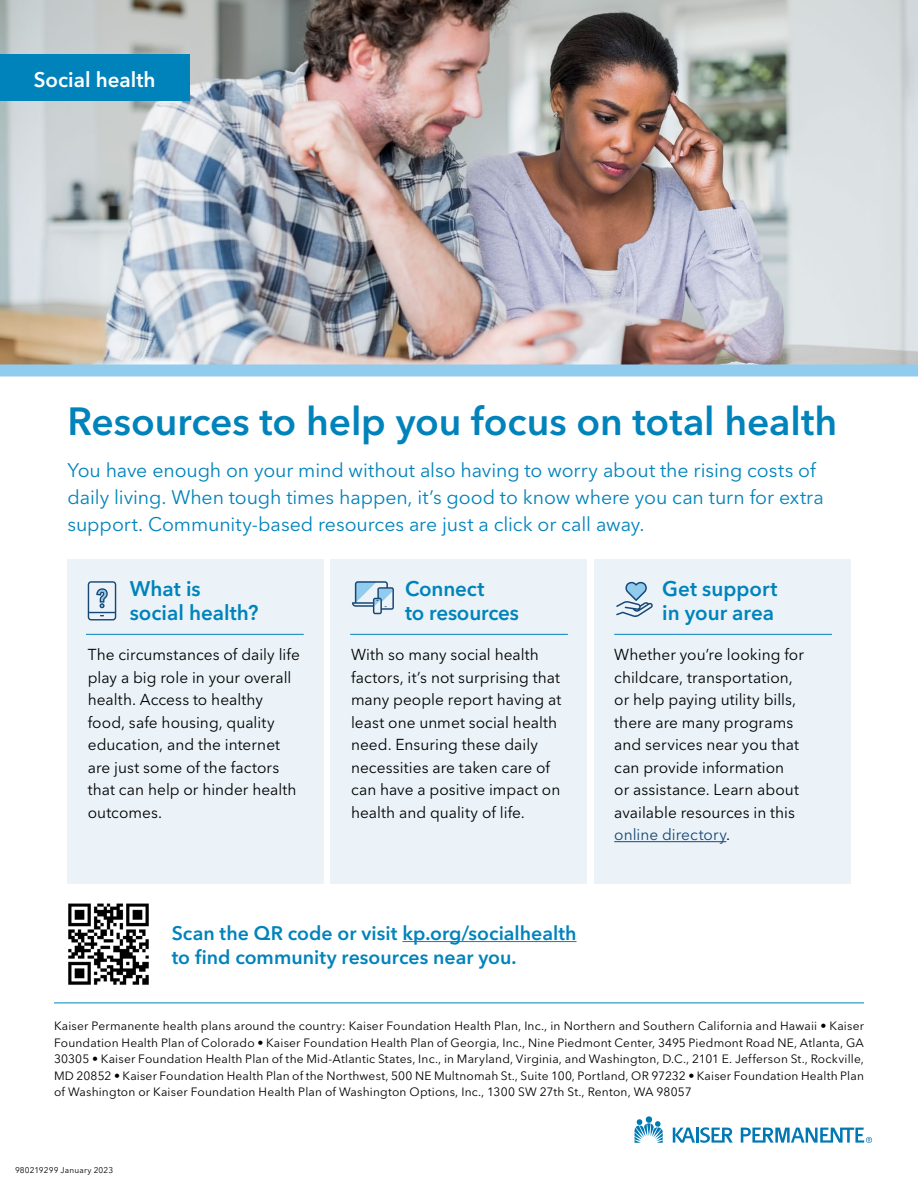
<style>
.page{position:relative;width:918px;height:1188px;background:#fff}
.page>*{position:absolute;margin:0;border:0;box-sizing:border-box;transform-origin:0 0}
.t1{font:600 39px "Avenir Next LT Pro";letter-spacing:-.005em;color:#0083bb}
.t2{font:600 21px/24px "Avenir Next LT Pro";color:#0083bb}
.t3{font:600 21px "Avenir Next LT Pro";color:#fff}
.t4{font:19.5px/27px "Avenir Next LT Pro";letter-spacing:-.005em;color:#0083bb}
.t5{font:600 19.5px/24px "Avenir Next LT Pro";color:#0083bb}
.t6{font:15.75px/22.5px "Avenir Next LT Pro";letter-spacing:.005em;color:#000}
.t7{font:12px/16.5px "Avenir Next LT Pro";letter-spacing:.015em;color:#000;text-align:justify}
.t8{font:8.25px "Avenir Next LT Pro";letter-spacing:.02em;color:#000}
.s1{color:#164777}
</style>
<div class="page">
<img style="left:0;top:0;width:918px;height:364px">
<div style="left:68px;top:559px;width:256px;height:325px;background:#ebf3f8"></div>
<div style="left:331px;top:559px;width:256px;height:325px;background:#ebf3f8"></div>
<div style="left:594px;top:559px;width:256px;height:325px;background:#ebf3f8"></div>
<hr style="left:614px;top:841px;width:112px;height:1px;background:#164777">
<svg style="left:352px;top:581px;width:42px;height:33px"></svg>
<svg style="left:88px;top:581px;width:28px;height:39px"></svg>
<hr style="left:86px;top:634px;width:218px;height:1px;background:#0083bb">
<hr style="left:350px;top:634px;width:218px;height:1px;background:#0083bb">
<hr style="left:614px;top:634px;width:218px;height:1px;background:#0083bb">
<div style="left:0;top:54px;width:189px;height:46px;background:#0083bb"></div>
<svg style="left:616px;top:581px;width:37px;height:36px"></svg>
<img style="left:68px;top:903px;width:81px;height:82px">
<svg style="left:634px;top:1118px;width:29px;height:25px"></svg>
<div style="left:646px;top:1116px;width:6px;height:7px;background:#0079b3;border-radius:50%"></div>
<svg style="left:673px;top:1127px;width:60px;height:16px"></svg>
<svg style="left:741px;top:1128px;width:131px;height:15px"></svg>
<hr style="left:54px;top:1003px;width:810px;height:1px;background:#0083bb">
<div style="left:0;top:364px;width:918px;height:12px;background:#91ccef"></div>
<hr style="left:402px;top:941px;width:175px;height:1px;background:#0083bb">
<p class="t3" style="left:34px;top:67px;width:123px">Social health</p>
<p class="t1" style="left:68px;top:398px;width:771px">Resources to help you focus on total health</p>
<p class="t4" style="left:68px;top:457px;width:758px">You have enough on your mind without also having to worry about the rising costs of daily living. When tough times happen, it’s good to know where you can turn for extra support. Community-based resources are just a click or call away.</p>
<p class="t2" style="left:130px;top:576px;width:130px">What is social health?</p>
<p class="t6" style="left:88px;top:643px;width:214px">The circumstances of daily life play a big role in your overall health. Access to healthy food, safe housing, quality education, and the internet are just some of the factors that can help or hinder health outcomes.</p>
<p class="t2" style="left:405px;top:576px;width:115px">Connect<br>to resources</p>
<p class="t6" style="left:351px;top:643px;width:212px">With so many social health factors, it’s not surprising that many people report having at least one unmet social health need. Ensuring these daily necessities are taken care of can have a positive impact on health and quality of life.</p>
<p class="t5" style="left:172px;top:921px;width:406px">Scan the QR code or visit kp.org/socialhealth to find community resources near you.</p>
<p class="t2" style="left:662px;top:576px;width:117px">Get support in your area</p>
<p class="t6" style="left:614px;top:643px;width:191px">Whether you’re looking for childcare, transportation, or help paying utility bills, there are many programs and services near you that can provide information<br>or assistance. Learn about available resources in this <span class="s1">online directory</span>.</p>
<p class="t7" style="left:54px;top:1018px;width:812px">Kaiser Permanente health plans around the country: Kaiser Foundation Health Plan, Inc., in Northern and Southern California and Hawaii • Kaiser Foundation Health Plan of Colorado • Kaiser Foundation Health Plan of Georgia, Inc., Nine Piedmont Center, 3495 Piedmont Road NE, Atlanta, GA 30305 • Kaiser Foundation Health Plan of the Mid-Atlantic States, Inc., in Maryland, Virginia, and Washington, D.C., 2101 E. Jefferson St., Rockville, MD 20852 • Kaiser Foundation Health Plan of the Northwest, 500 NE Multnomah St., Suite 100, Portland, OR 97232 • Kaiser Foundation Health Plan of Washington or Kaiser Foundation Health Plan of Washington Options, Inc., 1300 SW 27th St., Renton, WA 98057</p>
<p class="t8" style="left:15px;top:1165px;width:100px">980219299 January 2023</p>
</div>
